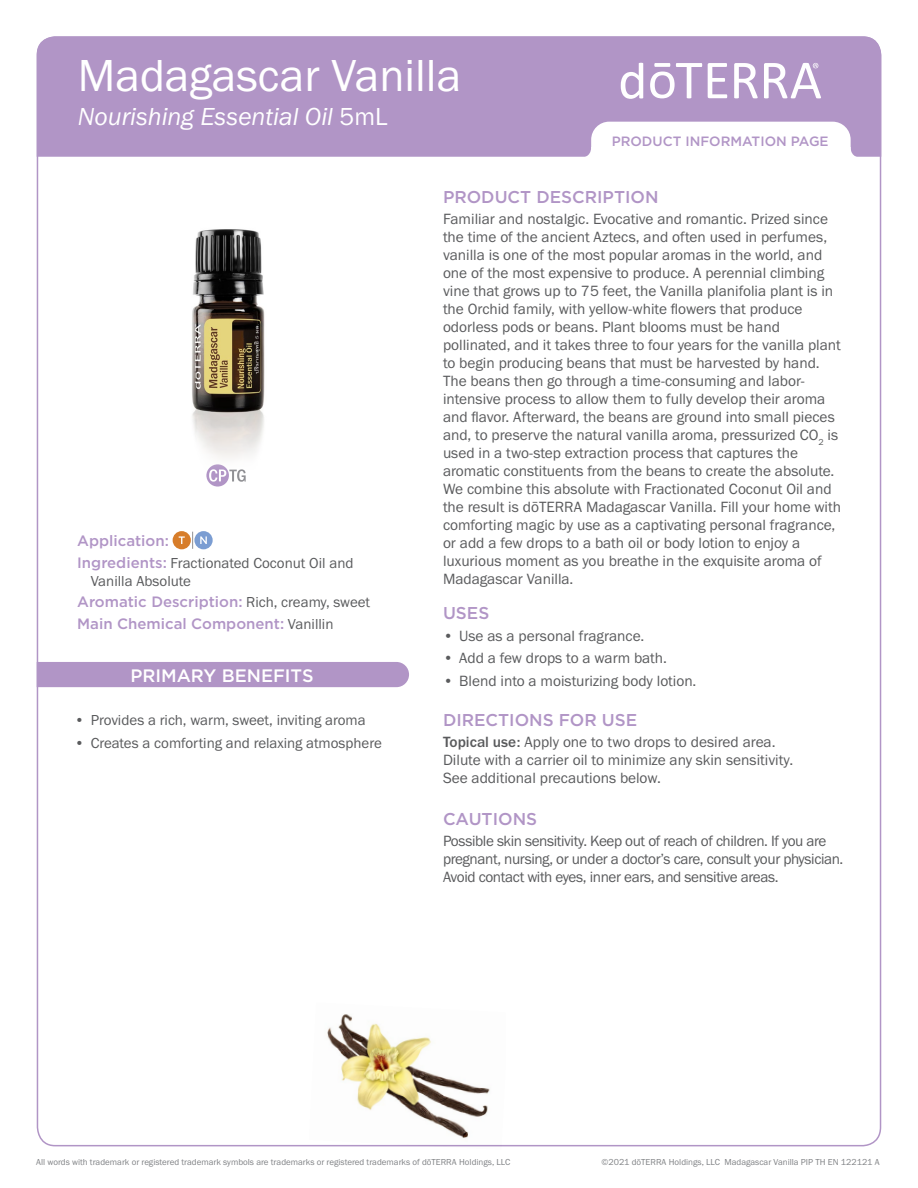
<style>
.page{position:relative;width:918px;height:1188px;background:#fff}
.page>*{position:absolute;margin:0;border:0;box-sizing:border-box;transform-origin:0 0}
.t1{font:46.5px "Franklin Gothic URW Boo";color:#fff}
.t2{font:25.5px "Franklin Gothic URW Boo Ita";color:#fff}
.t3{font:500 18px "Gotham";color:#fff}
.t4{font:500 17.1px "Gotham";color:#b195c6}
.t5{font:15.3px/18px "Franklin Gothic URW Boo";color:#5a5b5d}
.t6{font:15.3px/18px "Franklin Gothic URW Boo";letter-spacing:-.025em;color:#5a5b5d}
.t7{font:15px/18px "Franklin Gothic URW Boo";color:#5a5b5d}
.t8{font:500 15px/21.5px "Gotham";color:#b195c6}
.t9{font:500 13.5px "Gotham";color:#b195c6}
.t10{font:9px "Franklin Gothic URW Boo";color:#808285}
.s1{font-family:"Franklin Gothic URW Boo"}
.s2{font-family:"Gotham";font-weight:500;color:#b195c6}
.s3{font-family:"Franklin Gothic URW Boo";font-weight:400;color:#5a5b5d}
.s4{font-family:"Franklin Gothic URW";font-weight:500}
</style>
<div class="page">
<div style="left:37px;top:36px;width:844px;height:121px;background:#b195c6"></div>
<svg style="left:734px;top:63px;width:24px;height:35px"></svg>
<svg style="left:708px;top:63px;width:19px;height:35px"></svg>
<svg style="left:650px;top:63px;width:52px;height:35px"></svg>
<svg style="left:621px;top:63px;width:22px;height:36px"></svg>
<svg style="left:764px;top:63px;width:57px;height:35px"></svg>
<svg style="left:581px;top:122px;width:280px;height:35px"></svg>
<svg style="left:206px;top:470px;width:40px;height:17px"></svg>
<img style="left:192px;top:229px;width:73px;height:241px">
<svg style="left:192px;top:532px;width:1px;height:17px"></svg>
<div style="left:173px;top:531px;width:18px;height:18px;background:#d77d2a;border-radius:50%"></div>
<svg style="left:179px;top:536px;width:6px;height:8px"></svg>
<div style="left:194px;top:531px;width:19px;height:18px;background:#7b9dd2;border-radius:50%"></div>
<svg style="left:200px;top:536px;width:7px;height:8px"></svg>
<div style="left:37px;top:662px;width:372px;height:25px;background:#b195c6"></div>
<img style="left:309px;top:1014px;width:197px;height:133px">
<h1 class="t1" style="left:78px;top:47px;width:385px">Madagascar Vanilla</h1>
<h2 class="t2" style="left:78px;top:100px;width:311px">Nourishing Essential Oil <span class="s1">5mL</span></h2>
<p class="t9" style="left:612px;top:132px;width:218px">PRODUCT INFORMATION PAGE</p>
<p class="t8" style="left:77px;top:530px;width:93px">Application:</p>
<p class="t7" style="left:91px;top:553px;width:264px;text-indent:-14px"><span class="s2">Ingredients:</span> Fractionated Coconut Oil and<br>Vanilla Absolute</p>
<p class="t8" style="left:77px;top:591px;width:294px">Aromatic Description: <span class="s3">Rich, creamy, sweet<br></span>Main Chemical Component: <span class="s3">Vanillin</span></p>
<p class="t3" style="left:130px;top:664px;width:185px">PRIMARY BENEFITS</p>
<p class="t7" style="left:75px;top:711px;width:293px">• Provides a rich, warm, sweet, inviting aroma</p>
<p class="t7" style="left:75px;top:734px;width:309px">• Creates a comforting and relaxing atmosphere</p>
<p class="t4" style="left:443px;top:185px;width:217px">PRODUCT DESCRIPTION</p>
<p class="t5" style="left:443px;top:210px;width:400px">Familiar and nostalgic. Evocative and romantic. Prized since the time of the ancient Aztecs, and often used in perfumes, vanilla is one of the most popular aromas in the world, and one of the most expensive to produce. A perennial climbing vine that grows up to 75 feet, the Vanilla planifolia plant is in the Orchid family, with yellow-white flowers that produce odorless pods or beans. Plant blooms must be hand pollinated, and it takes three to four years for the vanilla plant to begin producing beans that must be harvested by hand.<br>The beans then go through a time-consuming and labor&shy;intensive process to allow them to fully develop their aroma and flavor. Afterward, the beans are ground into small pieces and, to preserve the natural vanilla aroma, pressurized CO<sub>2</sub> is used in a two-step extraction process that captures the aromatic constituents from the beans to create the absolute.<br>We combine this absolute with Fractionated Coconut Oil and the result is dōTERRA Madagascar Vanilla. Fill your home with comforting magic by use as a captivating personal fragrance, or add a few drops to a bath oil or body lotion to enjoy a luxurious moment as you breathe in the exquisite aroma of Madagascar Vanilla.</p>
<p class="t4" style="left:443px;top:602px;width:48px">USES</p>
<p class="t5" style="left:443px;top:626px;width:203px">• Use as a personal fragrance.</p>
<p class="t5" style="left:443px;top:649px;width:225px">• Add a few drops to a warm bath.</p>
<p class="t5" style="left:443px;top:671px;width:255px">• Blend into a moisturizing body lotion.</p>
<p class="t4" style="left:443px;top:708px;width:196px">DIRECTIONS FOR USE</p>
<p class="t5" style="left:443px;top:733px;width:352px"><span class="s4">Topical use:</span> Apply one to two drops to desired area.<br>Dilute with a carrier oil to minimize any skin sensitivity.<br>See additional precautions below.</p>
<p class="t4" style="left:443px;top:808px;width:96px">CAUTIONS</p>
<p class="t6" style="left:443px;top:832px;width:402px">Possible skin sensitivity. Keep out of reach of children. If you are pregnant, nursing, or under a doctor’s care, consult your physician.<br>Avoid contact with eyes, inner ears, and sensitive areas.</p>
<p class="t10" style="left:36px;top:1156px;width:476px">All words with trademark or registered trademark symbols are trademarks or registered trademarks of dōTERRA Holdings, LLC</p>
<p class="t10" style="left:601px;top:1156px;width:280px">©2021 dōTERRA Holdings, LLC Madagascar Vanilla PIP TH EN 122121 A</p>
</div>
